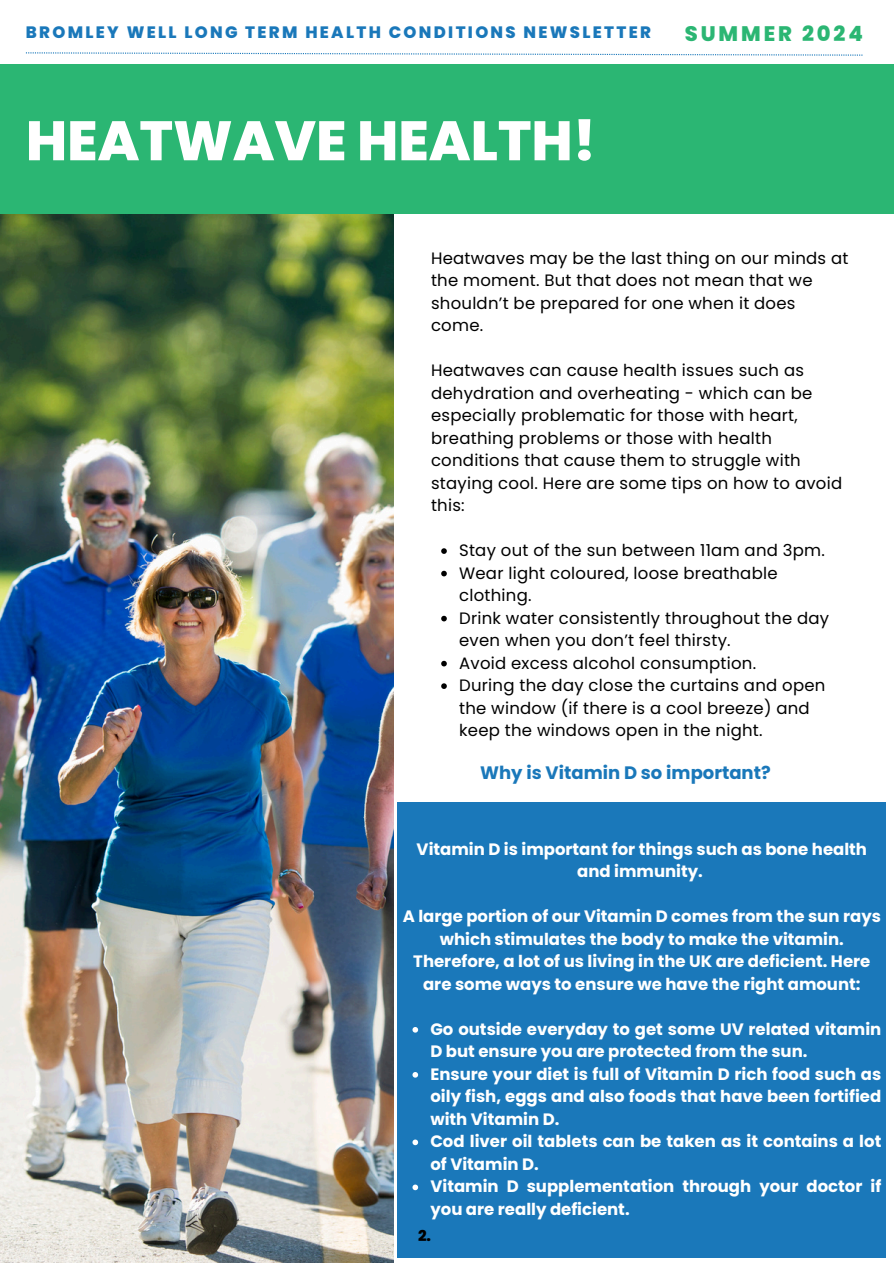
<style>
.page{position:relative;width:894px;height:1264px;background:#fff}
.page>*{position:absolute;margin:0;border:0;box-sizing:border-box;transform-origin:0 0}
.t1{font:800 55.5px "Poppins";color:#fff}
.t2{font:800 21px "Poppins";letter-spacing:.14em;color:#2bb673}
.t3{font:700 18px "Poppins";color:#1a78ba}
.t4{font:16.5px/22.5px "Poppins";letter-spacing:.015em;color:#000}
.t5{font:700 16.5px/22.5px "Poppins";color:#fff}
.t6{font:800 16.5px "Poppins";letter-spacing:.14em;color:#1a78ba}
.t7{font:800 15px "Poppins";color:#000}
</style>
<div class="page">
<img style="left:0;top:214px;width:393px;height:1048px">
<svg style="left:26px;top:52px;width:836px;height:4px"></svg>
<div style="left:0;top:65px;width:893px;height:149px;background:#2bb673"></div>
<svg style="left:441px;top:548px;width:5px;height:6px"></svg>
<svg style="left:441px;top:570px;width:5px;height:6px"></svg>
<svg style="left:441px;top:615px;width:5px;height:6px"></svg>
<svg style="left:441px;top:660px;width:5px;height:6px"></svg>
<svg style="left:441px;top:683px;width:5px;height:6px"></svg>
<div style="left:398px;top:801px;width:487px;height:456px;background:#1a78ba"></div>
<svg style="left:412px;top:1027px;width:6px;height:5px"></svg>
<svg style="left:412px;top:1072px;width:6px;height:5px"></svg>
<svg style="left:412px;top:1139px;width:6px;height:6px"></svg>
<svg style="left:412px;top:1184px;width:6px;height:6px"></svg>
<p class="t6" style="left:26px;top:21px;width:626px">BROMLEY WELL LONG TERM HEALTH CONDITIONS NEWSLETTER</p>
<p class="t2" style="left:684px;top:19px;width:180px">SUMMER 2024</p>
<p class="t1" style="left:26px;top:102px;width:571px">HEATWAVE HEALTH!</p>
<h3 class="t4" style="left:431px;top:246px;width:419px">Heatwaves may be the last thing on our minds at the moment. But that does not mean that we shouldn’t be prepared for one when it does come.</h3>
<h1 class="t4" style="left:431px;top:359px;width:412px">Heatwaves can cause health issues such as dehydration and overheating - which can be especially problematic for those with heart, breathing problems or those with health conditions that cause them to struggle with staying cool. Here are some tips on how to avoid this:</h1>
<p class="t4" style="left:459px;top:539px;width:367px">Stay out of the sun between 11am and 3pm.</p>
<h5 class="t4" style="left:459px;top:561px;width:320px">Wear light coloured, loose breathable clothing.</h5>
<h5 class="t4" style="left:459px;top:606px;width:371px">Drink water consistently throughout the day even when you don’t feel thirsty.</h5>
<p class="t4" style="left:459px;top:651px;width:298px">Avoid excess alcohol consumption.</p>
<p class="t4" style="left:459px;top:674px;width:368px">During the day close the curtains and open the window (if there is a cool breeze) and keep the windows open in the night.</p>
<p class="t3" style="left:480px;top:760px;width:292px">Why is Vitamin D so important?</p>
<h4 class="t5" style="left:416px;top:837px;width:452px;text-align:center">Vitamin D is important for things such as bone health and immunity.</h4>
<h4 class="t5" style="left:402px;top:905px;width:479px;text-align:center">A large portion of our Vitamin D comes from the sun rays which stimulates the body to make the vitamin.<br>Therefore, a lot of us living in the UK are deficient. Here are some ways to ensure we have the right amount:</h4>
<h4 class="t5" style="left:430px;top:1017px;width:452px">Go outside everyday to get some UV related vitamin<br>D but ensure you are protected from the sun.</h4>
<p class="t5" style="left:430px;top:1062px;width:452px;text-align:justify">Ensure your diet is full of Vitamin D rich food such as oily fish, eggs and also foods that have been fortified with Vitamin D.</p>
<p class="t5" style="left:430px;top:1130px;width:452px">Cod liver oil tablets can be taken as it contains a lot of Vitamin D.</p>
<p class="t5" style="left:430px;top:1175px;width:452px">Vitamin D supplementation through your doctor if you are really deficient.</p>
<p class="t7" style="left:418px;top:1225px;width:15px">2.</p>
</div>
